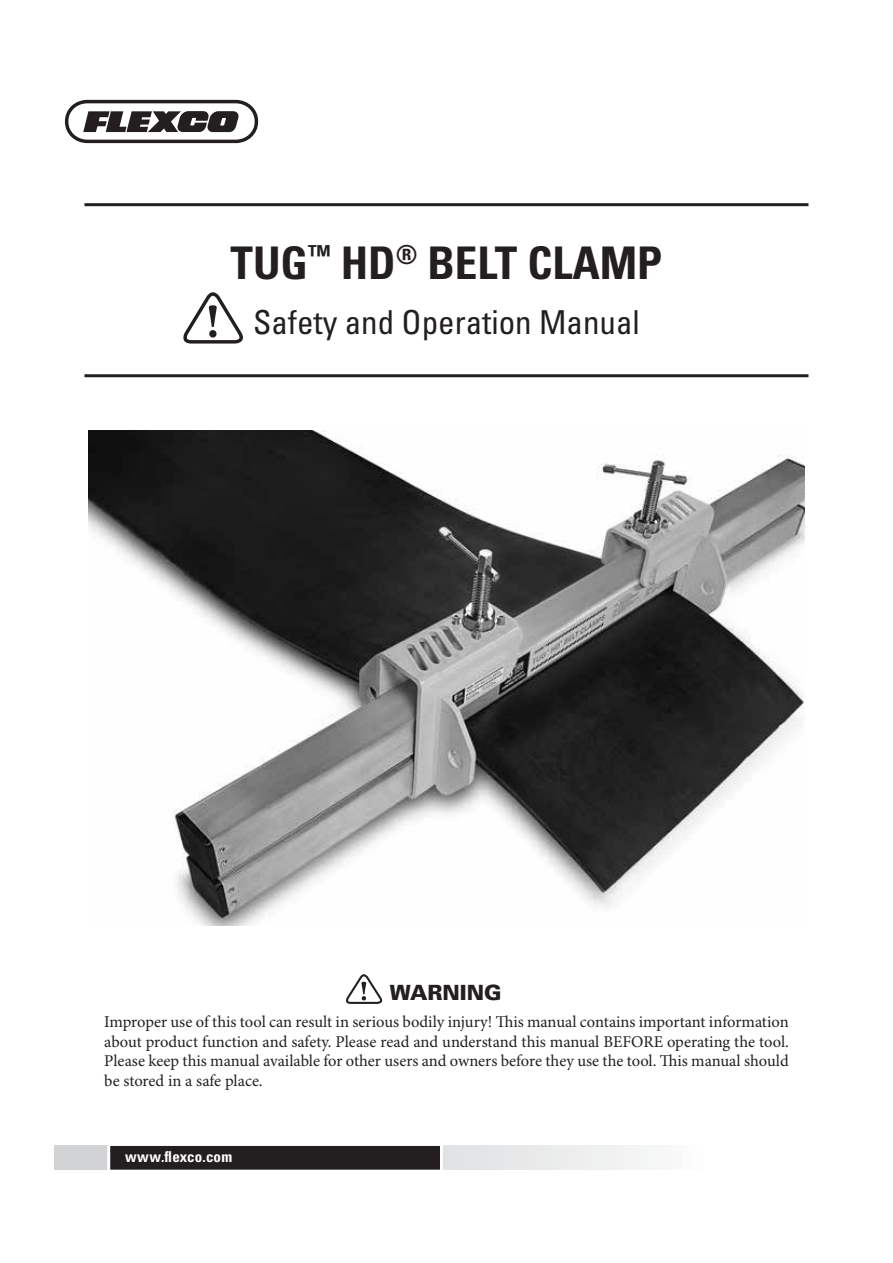
<style>
.page{position:relative;width:893px;height:1263px;background:#fff}
.page>*{position:absolute;margin:0;border:0;box-sizing:border-box;transform-origin:0 0}
.t1{font:700 condensed 45px "Univers LT Std";color:#231f20}
.t2{font:condensed 33px "Univers LT Std";color:#231f20}
.t3{font:900 21px "Univers LT Std";letter-spacing:-.005em;color:#231f20}
.t4{font:16.5px/19.5px "Minion Pro";letter-spacing:-.005em;color:#231f20;text-align:justify}
.t5{font:700 condensed 15px "Univers LT Std";letter-spacing:.01em;color:#fff}
</style>
<div class="page">
<img style="left:89px;top:431px;width:715px;height:495px">
<svg style="left:183px;top:292px;width:60px;height:52px"></svg>
<hr style="left:84px;top:203px;width:724px;height:3px;background:#231f20">
<hr style="left:84px;top:374px;width:724px;height:3px;background:#231f20">
<svg style="left:55px;top:1145px;width:592px;height:24px"></svg>
<div style="left:109px;top:1144px;width:332px;height:27px;background:#231f20"></div>
<div style="left:107px;top:1143px;width:336px;height:30px;border:3px solid #fff"></div>
<svg style="left:65px;top:100px;width:193px;height:43px"></svg>
<svg style="left:346px;top:974px;width:37px;height:30px"></svg>
<h1 class="t1" style="left:231px;top:235px;width:433px">TUG<sup>™</sup> HD<sup>®</sup> BELT CLAMP</h1>
<h2 class="t2" style="left:253px;top:301px;width:388px">Safety and Operation Manual</h2>
<p class="t3" style="left:390px;top:979px;width:113px">WARNING</p>
<p class="t4" style="left:104px;top:1013px;width:686px">Improper use of this tool can result in serious bodily injury! This manual contains important information about product function and safety. Please read and understand this manual BEFORE operating the tool.<br>Please keep this manual available for other users and owners before they use the tool. This manual should be stored in a safe place.</p>
<p class="t5" style="left:125px;top:1147px;width:109px">www.flexco.com</p>
</div>
